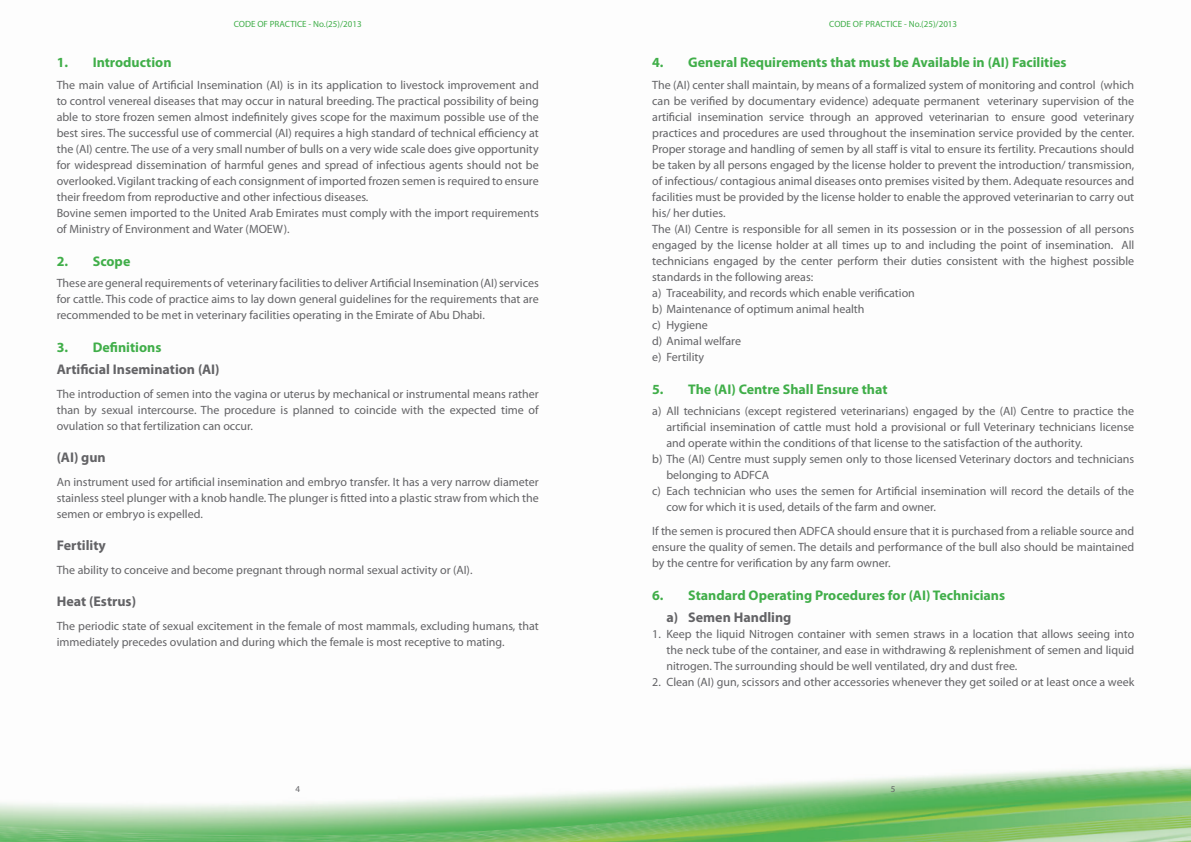
<style>
.page{position:relative;width:1191px;height:842px;background:#fff}
.page>*{position:absolute;margin:0;border:0;box-sizing:border-box;transform-origin:0 0}
.t1{font:700 14px "Myriad Pro";color:#40ae49}
.t2{font:700 14px "Myriad Pro";color:#636366}
.t3{font:12px/16px "Myriad Pro";color:#636366;text-align:justify}
.t4{font:9px "Myriad Pro";color:#40ae49}
.t5{font:9px "Myriad Pro";color:#636366}
</style>
<div class="page">
<img style="left:0;top:766px;width:1191px;height:76px">
<p class="t4" style="left:234px;top:19px;width:129px">CODE OF PRACTICE - No.(25)/2013</p>
<p class="t4" style="left:829px;top:19px;width:129px">CODE OF PRACTICE - No.(25)/2013</p>
<p class="t1" style="left:57px;top:55px;width:116px">1. Introduction</p>
<p class="t3" style="left:57px;top:77px;width:483px;text-align:left">The main value of Artificial Insemination (AI) is in its application to livestock improvement and to control venereal diseases that may occur in natural breeding. The practical possibility of being able to store frozen semen almost indefinitely gives scope for the maximum possible use of the best sires. The successful use of commercial (AI) requires a high standard of technical efficiency at the (AI) centre. The use of a very small number of bulls on a very wide scale does give opportunity for widespread dissemination of harmful genes and spread of infectious agents should not be overlooked. Vigilant tracking of each consignment of imported frozen semen is required to ensure their freedom from reproductive and other infectious diseases.<br>Bovine semen imported to the United Arab Emirates must comply with the import requirements of Ministry of Environment and Water (MOEW).</p>
<p class="t1" style="left:57px;top:253px;width:75px">2. Scope</p>
<p class="t3" style="left:57px;top:276px;width:483px">These are general requirements of veterinary facilities to deliver Artificial Insemination (AI) services for cattle. This code of practice aims to lay down general guidelines for the requirements that are recommended to be met in veterinary facilities operating in the Emirate of Abu Dhabi.</p>
<p class="t1" style="left:57px;top:340px;width:106px">3. Definitions</p>
<p class="t2" style="left:57px;top:361px;width:164px">Artificial Insemination (AI)</p>
<p class="t3" style="left:57px;top:386px;width:483px">The introduction of semen into the vagina or uterus by mechanical or instrumental means rather than by sexual intercourse. The procedure is planned to coincide with the expected time of ovulation so that fertilization can occur.</p>
<p class="t2" style="left:57px;top:449px;width:51px">(AI) gun</p>
<p class="t3" style="left:57px;top:474px;width:483px">An instrument used for artificial insemination and embryo transfer. It has a very narrow diameter stainless steel plunger with a knob handle. The plunger is fitted into a plastic straw from which the semen or embryo is expelled.</p>
<p class="t2" style="left:57px;top:537px;width:51px">Fertility</p>
<p class="t3" style="left:57px;top:562px;width:417px">The ability to conceive and become pregnant through normal sexual activity or (AI).</p>
<p class="t2" style="left:57px;top:593px;width:81px">Heat (Estrus)</p>
<p class="t3" style="left:57px;top:618px;width:483px">The periodic state of sexual excitement in the female of most mammals, excluding humans, that immediately precedes ovulation and during which the female is most receptive to mating.</p>
<p class="t1" style="left:652px;top:55px;width:416px">4. General Requirements that must be Available in (AI) Facilities</p>
<p class="t3" style="left:652px;top:77px;width:483px;text-align:left">The (AI) center shall maintain, by means of a formalized system of monitoring and control (which can be verified by documentary evidence) adequate permanent veterinary supervision of the artificial insemination service through an approved veterinarian to ensure good veterinary practices and procedures are used throughout the insemination service provided by the center.<br>Proper storage and handling of semen by all staff is vital to ensure its fertility. Precautions should be taken by all persons engaged by the license holder to prevent the introduction/ transmission, of infectious/ contagious animal diseases onto premises visited by them. Adequate resources and facilities must be provided by the license holder to enable the approved veterinarian to carry out his/ her duties.<br>The (AI) Centre is responsible for all semen in its possession or in the possession of all persons engaged by the license holder at all times up to and including the point of insemination. All technicians engaged by the center perform their duties consistent with the highest possible standards in the following areas:<br>a) Traceability, and records which enable verification<br>b) Maintenance of optimum animal health<br>c) Hygiene<br>d) Animal welfare<br>e) Fertility</p>
<p class="t1" style="left:652px;top:381px;width:237px">5. The (AI) Centre Shall Ensure that</p>
<p class="t3" style="left:652px;top:404px;width:483px">a) All technicians (except registered veterinarians) engaged by the (AI) Centre to practice the</p>
<p class="t3" style="left:666px;top:420px;width:469px">artificial insemination of cattle must hold a provisional or full Veterinary technicians license</p>
<p class="t3" style="left:666px;top:436px;width:418px">and operate within the conditions of that license to the satisfaction of the authority.</p>
<p class="t3" style="left:652px;top:452px;width:483px">b) The (AI) Centre must supply semen only to those licensed Veterinary doctors and technicians</p>
<p class="t3" style="left:666px;top:468px;width:104px">belonging to ADFCA</p>
<p class="t3" style="left:652px;top:484px;width:483px">c) Each technician who uses the semen for Artificial insemination will record the details of the</p>
<p class="t3" style="left:666px;top:500px;width:271px">cow for which it is used, details of the farm and owner.</p>
<p class="t3" style="left:652px;top:524px;width:483px">If the semen is procured then ADFCA should ensure that it is purchased from a reliable source and ensure the quality of semen. The details and performance of the bull also should be maintained by the centre for verification by any farm owner.</p>
<p class="t1" style="left:652px;top:588px;width:354px">6. Standard Operating Procedures for (AI) Technicians</p>
<p class="t2" style="left:666px;top:609px;width:127px">a) Semen Handling</p>
<p class="t3" style="left:666px;top:626px;width:469px;text-indent:-14px">1. Keep the liquid Nitrogen container with semen straws in a location that allows seeing into the neck tube of the container, and ease in withdrawing &amp; replenishment of semen and liquid nitrogen. The surrounding should be well ventilated, dry and dust free.</p>
<p class="t3" style="left:652px;top:674px;width:483px">2. Clean (AI) gun, scissors and other accessories whenever they get soiled or at least once a week</p>
<p class="t5" style="left:295px;top:784px;width:6px">4</p>
<p class="t5" style="left:891px;top:784px;width:6px">5</p>
</div>
